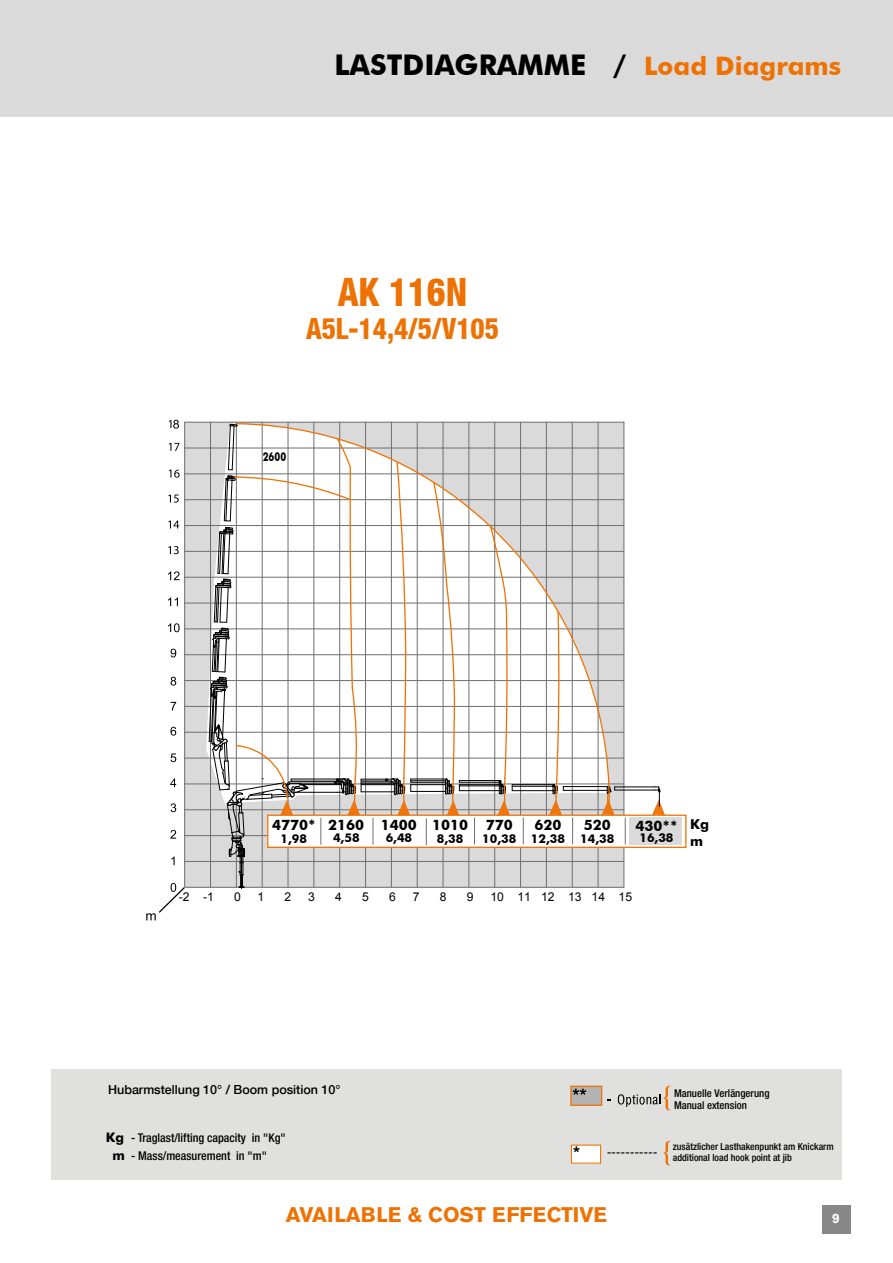
<style>
.page{position:relative;width:893px;height:1263px;background:#fff}
.page>*{position:absolute;margin:0;border:0;box-sizing:border-box;transform-origin:0 0}
.t1{font:800 condensed 39.15px "Helvetica Neue LT";color:#ee7203;scale:.93 1}
.t2{font:800 condensed 29.25px "Helvetica Neue LT";color:#ee7203;scale:.93 1}
.t3{font:700 28.5px "Futura BT";color:#000}
.t4{font:700 21px "Akzidenz Grotesk Pro";color:#ee7203}
.t5{font:100 condensed 14.85px "Helvetica";color:#000}
.t6{font:700 14.4px "Futura BT";color:#000}
.t7{font:700 13.65px "Futura BT";color:#000}
.t8{font:700 13.5px "Akzidenz Grotesk Pro";color:#fff}
.t9{font:700 13.05px/17.9px "Futura BT";color:#000;text-align:center}
.t10{font:500 12.6px "Helvetica Neue LT Com";color:#000}
.t11{font:700 12.15px "Futura BT";color:#000}
.t12{font:12.15px "Arial";color:#000}
.t13{font:700 12.15px "Futura BT";color:#000;scale:.77 1}
.t14{font:500 condensed 12px "Helvetica Neue LT Pro";color:#000}
.t15{font:500 condensed 10.8px/12.6px "Helvetica Neue LT Com";color:#000}
.t16{font:500 condensed 9.9px/10.6px "Helvetica Neue LT Pro";color:#000}
.s1{font-size:25.5px;color:#ee7203}
.s2{font-family:"Arial";font-weight:700;font-style:italic;font-stretch:normal;font-size:17.25px}
</style>
<div class="page">
<div style="left:822px;top:1205px;width:28px;height:28px;background:#878787"></div>
<div style="left:0;top:0;width:893px;height:117px;background:#dadada"></div>
<svg style="left:168px;top:571px;width:12px;height:9px"></svg>
<svg style="left:168px;top:597px;width:10px;height:9px"></svg>
<svg style="left:168px;top:623px;width:12px;height:9px"></svg>
<svg style="left:171px;top:649px;width:5px;height:8px"></svg>
<svg style="left:171px;top:677px;width:5px;height:8px"></svg>
<svg style="left:171px;top:702px;width:5px;height:8px"></svg>
<svg style="left:170px;top:727px;width:6px;height:9px"></svg>
<svg style="left:171px;top:753px;width:5px;height:9px"></svg>
<svg style="left:170px;top:778px;width:6px;height:9px"></svg>
<svg style="left:171px;top:803px;width:5px;height:9px"></svg>
<svg style="left:170px;top:830px;width:6px;height:9px"></svg>
<svg style="left:171px;top:856px;width:4px;height:9px"></svg>
<svg style="left:146px;top:883px;width:39px;height:37px"></svg>
<svg style="left:168px;top:495px;width:11px;height:8px"></svg>
<svg style="left:168px;top:521px;width:11px;height:7px"></svg>
<svg style="left:168px;top:546px;width:11px;height:8px"></svg>
<svg style="left:169px;top:443px;width:10px;height:8px"></svg>
<svg style="left:169px;top:469px;width:11px;height:9px"></svg>
<div style="left:185px;top:422px;width:439px;height:465px;background:#dadada"></div>
<hr style="left:417px;top:422px;width:1px;height:465px;background:#706f6f">
<hr style="left:443px;top:422px;width:1px;height:465px;background:#706f6f">
<hr style="left:598px;top:422px;width:1px;height:465px;background:#706f6f">
<hr style="left:546px;top:422px;width:1px;height:465px;background:#706f6f">
<hr style="left:469px;top:422px;width:1px;height:465px;background:#706f6f">
<hr style="left:210px;top:422px;width:1px;height:465px;background:#706f6f">
<hr style="left:520px;top:422px;width:1px;height:465px;background:#706f6f">
<hr style="left:572px;top:422px;width:1px;height:465px;background:#706f6f">
<hr style="left:494px;top:422px;width:1px;height:465px;background:#706f6f">
<hr style="left:185px;top:887px;width:439px;height:1px;background:#706f6f">
<hr style="left:185px;top:861px;width:439px;height:1px;background:#706f6f">
<hr style="left:185px;top:835px;width:439px;height:1px;background:#706f6f">
<hr style="left:185px;top:784px;width:439px;height:1px;background:#706f6f">
<hr style="left:185px;top:758px;width:439px;height:1px;background:#706f6f">
<hr style="left:185px;top:732px;width:439px;height:1px;background:#706f6f">
<hr style="left:185px;top:706px;width:439px;height:1px;background:#706f6f">
<hr style="left:185px;top:680px;width:439px;height:1px;background:#706f6f">
<hr style="left:185px;top:654px;width:439px;height:1px;background:#706f6f">
<hr style="left:185px;top:629px;width:439px;height:1px;background:#706f6f">
<hr style="left:185px;top:603px;width:439px;height:1px;background:#706f6f">
<hr style="left:185px;top:577px;width:439px;height:1px;background:#706f6f">
<hr style="left:185px;top:551px;width:439px;height:1px;background:#706f6f">
<hr style="left:185px;top:525px;width:439px;height:1px;background:#706f6f">
<hr style="left:185px;top:499px;width:439px;height:1px;background:#706f6f">
<hr style="left:185px;top:474px;width:439px;height:1px;background:#706f6f">
<hr style="left:185px;top:448px;width:439px;height:1px;background:#706f6f">
<hr style="left:185px;top:422px;width:439px;height:1px;background:#706f6f">
<hr style="left:184px;top:422px;width:1px;height:465px;background:#706f6f">
<hr style="left:624px;top:422px;width:1px;height:465px;background:#706f6f">
<hr style="left:185px;top:809px;width:439px;height:1px;background:#706f6f">
<div style="left:268px;top:815px;width:418px;height:32px;background:#fff"></div>
<div style="left:267px;top:814px;width:419px;height:34px;border:1px solid #ee7203"></div>
<svg style="left:474px;top:818px;width:1px;height:26px"></svg>
<svg style="left:523px;top:818px;width:1px;height:26px"></svg>
<svg style="left:572px;top:818px;width:1px;height:26px"></svg>
<svg style="left:625px;top:818px;width:1px;height:26px"></svg>
<div style="left:629px;top:817px;width:53px;height:28px;background:#dadada"></div>
<hr style="left:615px;top:790px;width:40px;height:1px;background:#000">
<svg style="left:651px;top:787px;width:15px;height:29px"></svg>
<hr style="left:615px;top:787px;width:40px;height:1px;background:#000">
<svg style="left:601px;top:786px;width:15px;height:30px"></svg>
<svg style="left:549px;top:808px;width:15px;height:8px"></svg>
<svg style="left:235px;top:422px;width:377px;height:386px"></svg>
<svg style="left:209px;top:424px;width:202px;height:464px"></svg>
<svg style="left:426px;top:481px;width:34px;height:364px"></svg>
<svg style="left:489px;top:525px;width:24px;height:291px;background:#ebe2d9"></svg>
<svg style="left:169px;top:420px;width:10px;height:9px"></svg>
<div style="left:51px;top:1069px;width:791px;height:111px;background:#e0e0df"></div>
<div style="left:571px;top:1086px;width:31px;height:19px;background:#b3b2b2"></div>
<div style="left:570px;top:1085px;width:32px;height:21px;border:1px solid #ee7203"></div>
<svg style="left:573px;top:1089px;width:13px;height:6px"></svg>
<svg style="left:663px;top:1141px;width:8px;height:24px"></svg>
<svg style="left:618px;top:1086px;width:52px;height:24px"></svg>
<div style="left:571px;top:1145px;width:30px;height:18px;background:#fff"></div>
<div style="left:571px;top:1144px;width:30px;height:20px;border:1px solid #ee7203"></div>
<h3 class="t3" style="left:334px;top:47px;width:508px">LASTDIAGRAMME / <span class="s1">Load Diagrams</span></h3>
<h1 class="t1" style="left:338px;top:268px;width:141px">AK 116N</h1>
<h2 class="t2" style="left:306px;top:310px;width:209px">A5L-14,4/5/V105</h2>
<p class="t13" style="left:263px;top:449px;width:32px">2600</p>
<h3 class="t7" style="left:690px;top:816px;width:20px">Kg</h3>
<h3 class="t6" style="left:272px;top:816px;width:45px">4770*</h3>
<h3 class="t6" style="left:381px;top:816px;width:89px">1400 1010</h3>
<p class="t11" style="left:386px;top:831px;width:28px">6,48</p>
<h3 class="t6" style="left:534px;top:816px;width:29px">620</h3>
<p class="t11" style="left:531px;top:831px;width:36px">12,38</p>
<p class="t11" style="left:639px;top:831px;width:36px">16,38</p>
<h3 class="t6" style="left:584px;top:816px;width:29px">520</h3>
<p class="t11" style="left:580px;top:831px;width:36px">14,38</p>
<h3 class="t6" style="left:486px;top:816px;width:29px">770</h3>
<p class="t11" style="left:482px;top:831px;width:36px">10,38</p>
<h3 class="t6" style="left:328px;top:816px;width:38px">2160</h3>
<p class="t11" style="left:333px;top:831px;width:28px">4,58</p>
<p class="t11" style="left:437px;top:831px;width:28px">8,38</p>
<h3 class="t6" style="left:635px;top:817px;width:44px">430**</h3>
<p class="t11" style="left:281px;top:831px;width:28px">1,98</p>
<h3 class="t7" style="left:690px;top:832px;width:14px">m</h3>
<p class="t12" style="left:179px;top:888px;width:37px">-2 -1</p>
<p class="t12" style="left:234px;top:888px;width:8px">0</p>
<p class="t12" style="left:258px;top:888px;width:8px">1</p>
<p class="t12" style="left:285px;top:888px;width:8px">2</p>
<p class="t12" style="left:308px;top:888px;width:8px">3</p>
<p class="t12" style="left:335px;top:888px;width:8px">4</p>
<p class="t12" style="left:362px;top:888px;width:8px">5</p>
<p class="t12" style="left:389px;top:888px;width:8px">6</p>
<p class="t12" style="left:413px;top:888px;width:8px">7</p>
<p class="t12" style="left:440px;top:888px;width:8px">8</p>
<p class="t12" style="left:467px;top:888px;width:8px">9</p>
<p class="t12" style="left:490px;top:888px;width:143px">10 11 12 13 14 15</p>
<p class="t10" style="left:108px;top:1082px;width:234px">Hubarmstellung 10° / Boom position 10°</p>
<p class="t15" style="left:674px;top:1086px;width:97px">Manuelle Verlängerung<br>Manual extension</p>
<p class="t16" style="left:673px;top:1141px;width:162px">zusätzlicher Lasthakenpunkt am Knickarm additional load hook point at jib</p>
<h3 class="t9" style="left:106px;top:1128px;width:20px">Kg m</h3>
<p class="t14" style="left:131px;top:1131px;width:156px">- Traglast/lifting capacity in "Kg"</p>
<h3 class="t5" style="left:572px;top:1143px;width:87px"><span class="s2">*</span> -----------</h3>
<p class="t14" style="left:131px;top:1148px;width:137px">- Mass/measurement in "m"</p>
<h3 class="t4" style="left:286px;top:1201px;width:322px">AVAILABLE &amp; COST EFFECTIVE</h3>
<h3 class="t8" style="left:832px;top:1209px;width:9px">9</h3>
</div>
